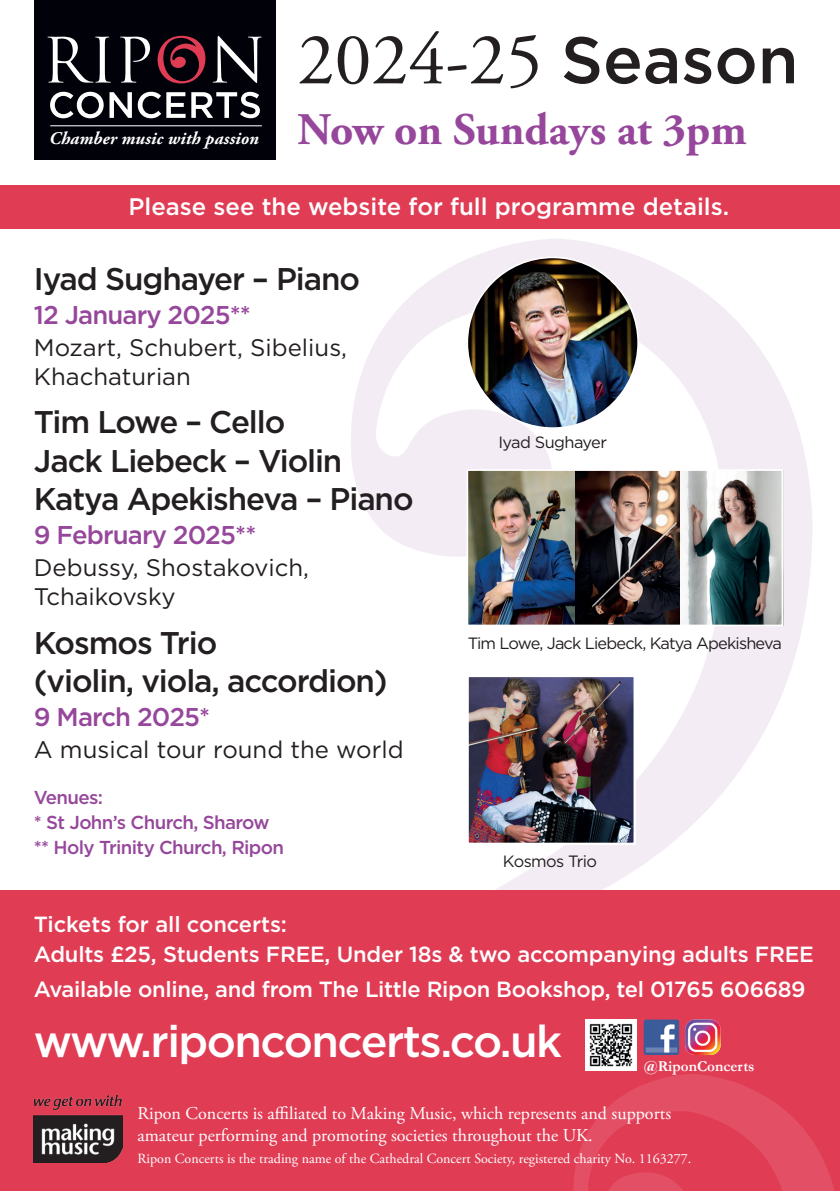
<style>
.page{position:relative;width:840px;height:1191px;background:#fff}
.page>*{position:absolute;margin:0;border:0;box-sizing:border-box;transform-origin:0 0}
.t1{font:73.8px "Adobe Garamond Pro";color:#231f20}
.t2{font:700 45.2px "Adobe Garamond Pro";color:#96479b}
.t3{font:500 44.4px "Gotham";letter-spacing:-.035em;color:#fff}
.t4{font:500 31.4px/38.6px "Gotham";letter-spacing:-.035em;color:#231f20}
.t5{font:500 25.6px "Gotham";letter-spacing:-.035em;color:#96479b}
.t6{font:24px/28.8px "Gotham";color:#231f20}
.t7{font:500 24px "Gotham";color:#fff}
.t8{font:500 22px/30px "Gotham";letter-spacing:-.015em;color:#fff}
.t9{font:500 18.8px/24.8px "Gotham";letter-spacing:-.035em;color:#96479b}
.t10{font:18px/21.6px "Adobe Garamond Pro";color:#fff}
.t11{font:italic 700 17.8px "Adobe Garamond Pro";letter-spacing:.005em;color:#fff}
.t12{font:16.4px "Gotham";letter-spacing:-.05em;color:#231f20}
.t13{font:700 15px "Garamond";color:#fff}
.t14{font:14px "Adobe Garamond Pro";color:#fff}
.s1{font-family:"Gotham";font-weight:500;font-size:65.8px}
</style>
<div class="page">
<svg style="left:351px;top:239px;width:461px;height:651px"></svg>
<div style="left:0;top:890px;width:839px;height:301px;background:#e03d55"></div>
<svg style="left:574px;top:1074px;width:260px;height:117px"></svg>
<div style="left:34px;top:0;width:241px;height:159px;background:#010209"></div>
<svg style="left:47px;top:37px;width:64px;height:46px"></svg>
<svg style="left:120px;top:37px;width:30px;height:46px"></svg>
<svg style="left:157px;top:36px;width:48px;height:47px"></svg>
<svg style="left:213px;top:36px;width:48px;height:47px"></svg>
<svg style="left:191px;top:92px;width:69px;height:26px"></svg>
<svg style="left:138px;top:92px;width:47px;height:26px"></svg>
<svg style="left:50px;top:92px;width:82px;height:26px"></svg>
<hr style="left:50px;top:125px;width:212px;height:1px;background:#fff">
<div style="left:0;top:185px;width:839px;height:44px;background:#e03d55"></div>
<img style="left:585px;top:1019px;width:51px;height:52px">
<img style="left:643px;top:1019px;width:35px;height:36px">
<img style="left:685px;top:1019px;width:35px;height:36px">
<img style="left:469px;top:678px;width:163px;height:164px">
<div style="left:466px;top:675px;width:169px;height:170px;border:2px solid #fff"></div>
<img style="left:467px;top:257px;width:170px;height:171px;border-radius:85px">
<img style="left:469px;top:472px;width:310px;height:151px">
<div style="left:466px;top:469px;width:316px;height:157px;border:2px solid #fff"></div>
<img style="left:34px;top:1095px;width:89px;height:67px">
<p class="t11" style="left:49px;top:129px;width:211px">Chamber music with passion</p>
<h1 class="t1" style="left:297px;top:16px;width:502px">2024-25 <span class="s1">Season</span></h1>
<h2 class="t2" style="left:297px;top:103px;width:450px">Now on Sundays at 3pm</h2>
<p class="t7" style="left:128px;top:191px;width:602px">Please see the website for full programme details.</p>
<h3 class="t4" style="left:34px;top:259px;width:327px">Iyad Sughayer – Piano</h3>
<p class="t5" style="left:34px;top:298px;width:218px">12 January 2025**</p>
<p class="t6" style="left:34px;top:332px;width:314px">Mozart, Schubert, Sibelius,<br>Khachaturian</p>
<h3 class="t4" style="left:34px;top:402px;width:381px">Tim Lowe – Cello<br>Jack Liebeck – Violin<br>Katya Apekisheva – Piano</h3>
<p class="t5" style="left:34px;top:518px;width:224px">9 February 2025**</p>
<p class="t6" style="left:34px;top:553px;width:276px">Debussy, Shostakovich,<br>Tchaikovsky</p>
<h3 class="t4" style="left:34px;top:622px;width:355px">Kosmos Trio<br>(violin, viola, accordion)</h3>
<p class="t5" style="left:34px;top:700px;width:178px">9 March 2025*</p>
<p class="t6" style="left:34px;top:734px;width:371px">A musical tour round the world</p>
<p class="t9" style="left:34px;top:785px;width:251px">Venues:<br>* St John’s Church, Sharow ** Holy Trinity Church, Ripon</p>
<p class="t12" style="left:498px;top:432px;width:110px">Iyad Sughayer</p>
<p class="t12" style="left:467px;top:633px;width:315px">Tim Lowe, Jack Liebeck, Katya Apekisheva</p>
<p class="t12" style="left:502px;top:851px;width:96px">Kosmos Trio</p>
<p class="t8" style="left:34px;top:908px;width:781px">Tickets for all concerts:<br>Adults £25, Students FREE, Under 18s &amp; two accompanying adults FREE</p>
<p class="t8" style="left:34px;top:973px;width:772px">Available online, and from The Little Ripon Bookshop, tel 01765 606689</p>
<h3 class="t3" style="left:34px;top:1012px;width:529px">www.riponconcerts.co.uk</h3>
<p class="t13" style="left:643px;top:1057px;width:112px">@RiponConcerts</p>
<p class="t10" style="left:137px;top:1103px;width:535px">Ripon Concerts is affiliated to Making Music, which represents and supports amateur performing and promoting societies throughout the UK.</p>
<p class="t14" style="left:137px;top:1150px;width:555px">Ripon Concerts is the trading name of the Cathedral Concert Society, registered charity No. 1163277.</p>
</div>
